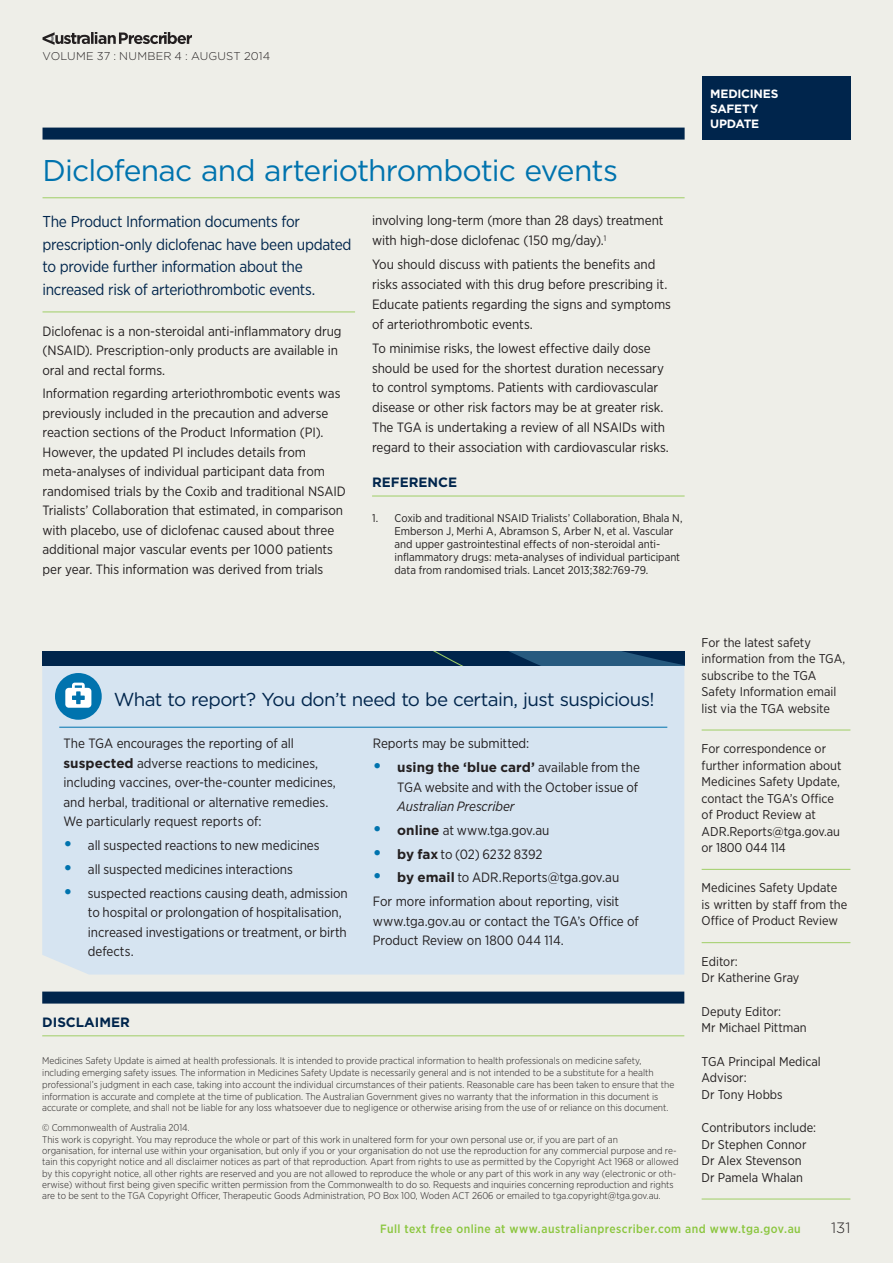
<style>
.page{position:relative;width:893px;height:1263px;background:#eeeee8}
.page>*{position:absolute;margin:0;border:0;box-sizing:border-box;transform-origin:0 0}
.MSU_Headline{font:30px "Gotham";letter-spacing:-.03em;color:#0073ae}
.In_This_Issue_Header{font:18.75px "Gotham";letter-spacing:-.035em;color:#00254c}
.MSU_Summary_Text{font:15.75px/22.5px "Gotham Narrow";letter-spacing:-.025em;color:#00254c}
.t1{font:300 15px "Gotham";color:#231f20}
.Body_Text{font:13.5px/19.5px "Gotham Narrow";letter-spacing:-.005em;color:#231f20}
.MSU_References_Heade{font:700 13.5px "Gotham";color:#00254c}
.Author_block_underli{font:12.75px/16.5px "Gotham Narrow";color:#231f20}
.Author_block{font:12.75px/16.5px "Gotham Narrow";color:#231f20}
.t2{font:500 12px "Gotham Narrow";letter-spacing:.04em;color:#8bc63e}
.t3{font:700 12px/15px "Gotham";letter-spacing:-.02em;color:#fff}
.MSU_References_Text{font:11.25px/13px "Gotham Narrow";letter-spacing:-.005em;color:#231f20}
.t4{font:300 11.25px "Gotham";letter-spacing:.015em;color:#231f20}
.Copyright_info{font:300 9.75px/11.2px "Gotham Narrow";color:#231f20}
.s1{font-family:"Gotham";font-weight:700}
.s2{font-family:"Gotham";font-weight:700;font-size:18px;color:#0073ae}
.s3{font-style:italic}
</style>
<div class="page">
<div style="left:43px;top:128px;width:642px;height:12px;background:#00254c"></div>
<div style="left:702px;top:77px;width:148px;height:63px;background:#00254c"></div>
<svg style="left:43px;top:32px;width:149px;height:13px"></svg>
<hr style="left:43px;top:312px;width:312px;height:1px;background:#9fce66">
<hr style="left:372px;top:496px;width:313px;height:1px;background:#9fce66">
<hr style="left:43px;top:198px;width:642px;height:1px;background:#9fce66">
<hr style="left:702px;top:730px;width:148px;height:1px;background:#9fce66">
<hr style="left:702px;top:869px;width:148px;height:1px;background:#9fce66">
<hr style="left:702px;top:942px;width:148px;height:1px;background:#9fce66">
<hr style="left:702px;top:1199px;width:148px;height:1px;background:#9fce66">
<hr style="left:42px;top:1035px;width:642px;height:1px;background:#9fce66">
<div style="left:42px;top:666px;width:642px;height:308px;background:#d6e4f1"></div>
<hr style="left:59px;top:727px;width:608px;height:1px;background:#0073ae">
<div style="left:55px;top:673px;width:47px;height:47px;background:#0073ae;border-radius:50%"></div>
<svg style="left:65px;top:683px;width:26px;height:25px"></svg>
<div style="left:42px;top:991px;width:642px;height:12px;background:#00254c"></div>
<div style="left:42px;top:651px;width:643px;height:15px;background:#00254c"></div>
<svg style="left:433px;top:651px;width:252px;height:15px"></svg>
<p class="t4" style="left:43px;top:48px;width:229px">VOLUME 37 : NUMBER 4 : AUGUST 2014</p>
<p class="MSU_Headline" style="left:43px;top:151px;width:577px">Diclofenac and arteriothrombotic events</p>
<p class="MSU_Summary_Text" style="left:43px;top:210px;width:310px">The Product Information documents for prescription-only diclofenac have been updated to provide further information about the increased risk of arteriothrombotic events.</p>
<p class="Body_Text" style="left:43px;top:321px;width:301px">Diclofenac is a non-steroidal anti-inflammatory drug (NSAID). Prescription-only products are available in oral and rectal forms.</p>
<p class="Body_Text" style="left:43px;top:383px;width:305px">Information regarding arteriothrombotic events was previously included in the precaution and adverse reaction sections of the Product Information (PI).<br>However, the updated PI includes details from meta-analyses of individual participant data from randomised trials by the Coxib and traditional NSAID Trialists’ Collaboration that estimated, in comparison with placebo, use of diclofenac caused about three additional major vascular events per 1000 patients per year. This information was derived from trials</p>
<p class="Body_Text" style="left:372px;top:210px;width:293px">involving long-term (more than 28 days) treatment with high-dose diclofenac (150 mg/day).<sup>1</sup></p>
<p class="Body_Text" style="left:372px;top:254px;width:300px">You should discuss with patients the benefits and risks associated with this drug before prescribing it.<br>Educate patients regarding the signs and symptoms of arteriothrombotic events.</p>
<p class="Body_Text" style="left:372px;top:338px;width:298px">To minimise risks, the lowest effective daily dose should be used for the shortest duration necessary to control symptoms. Patients with cardiovascular disease or other risk factors may be at greater risk.<br>The TGA is undertaking a review of all NSAIDs with regard to their association with cardiovascular risks.</p>
<p class="MSU_References_Heade" style="left:372px;top:474px;width:87px">REFERENCE</p>
<p class="MSU_References_Text" style="left:395px;top:511px;width:289px;text-indent:-22px">1. Coxib and traditional NSAID Trialists’ Collaboration, Bhala N, Emberson J, Merhi A, Abramson S, Arber N, et al. Vascular and upper gastrointestinal effects of non-steroidal anti&shy;inflammatory drugs: meta-analyses of individual participant data from randomised trials. Lancet 2013;382:769-79.</p>
<p class="t3" style="left:710px;top:86px;width:70px">MEDICINES<br>SAFETY<br>UPDATE</p>
<p class="In_This_Issue_Header" style="left:114px;top:687px;width:542px">What to report? You don’t need to be certain, just suspicious!</p>
<p class="Body_Text" style="left:64px;top:733px;width:274px">The TGA encourages the reporting of all <span class="s1">suspected</span> adverse reactions to medicines, including vaccines, over-the-counter medicines, and herbal, traditional or alternative remedies.<br>We particularly request reports of:</p>
<p class="Body_Text" style="left:64px;top:835px;width:258px"><span class="s2">•</span> all suspected reactions to new medicines</p>
<p class="Body_Text" style="left:64px;top:859px;width:231px"><span class="s2">•</span> all suspected medicines interactions</p>
<p class="Body_Text" style="left:88px;top:883px;width:261px;text-indent:-24px"><span class="s2">•</span> suspected reactions causing death, admission to hospital or prolongation of hospitalisation, increased investigations or treatment, or birth defects.</p>
<p class="Body_Text" style="left:373px;top:733px;width:158px">Reports may be submitted:</p>
<p class="Body_Text" style="left:397px;top:757px;width:244px;text-indent:-24px"><span class="s2">•</span> <span class="s1">using the ‘blue card’</span> available from the<br>TGA website and with the October issue of<br><span class="s3">Australian Prescriber</span></p>
<p class="Body_Text" style="left:373px;top:820px;width:178px"><span class="s2">•</span> <span class="s1">online</span> at www.tga.gov.au</p>
<p class="Body_Text" style="left:373px;top:844px;width:171px"><span class="s2">•</span> <span class="s1">by fax</span> to (02) 6232 8392</p>
<p class="Body_Text" style="left:373px;top:867px;width:248px"><span class="s2">•</span> <span class="s1">by email</span> to ADR.Reports@tga.gov.au</p>
<p class="Body_Text" style="left:373px;top:891px;width:267px">For more information about reporting, visit www.tga.gov.au or contact the TGA’s Office of<br>Product Review on 1800 044 114.</p>
<p class="MSU_References_Heade" style="left:42px;top:1013px;width:89px">DISCLAIMER</p>
<p class="Copyright_info" style="left:42px;top:1055px;width:634px;line-height:11.7px">Medicines Safety Update is aimed at health professionals. It is intended to provide practical information to health professionals on medicine safety, including emerging safety issues. The information in Medicines Safety Update is necessarily general and is not intended to be a substitute for a health professional’s judgment in each case, taking into account the individual circumstances of their patients. Reasonable care has been taken to ensure that the information is accurate and complete at the time of publication. The Australian Government gives no warranty that the information in this document is accurate or complete, and shall not be liable for any loss whatsoever due to negligence or otherwise arising from the use of or reliance on this document.</p>
<p class="Copyright_info" style="left:42px;top:1122px;width:638px">© Commonwealth of Australia 2014.<br>This work is copyright. You may reproduce the whole or part of this work in unaltered form for your own personal use or, if you are part of an<br>organisation, for internal use within your organisation, but only if you or your organisation do not use the reproduction for any commercial purpose and re&shy;tain this copyright notice and all disclaimer notices as part of that reproduction. Apart from rights to use as permitted by the Copyright Act 1968 or allowed by this copyright notice, all other rights are reserved and you are not allowed to reproduce the whole or any part of this work in any way (electronic or oth&shy;erwise) without fi rst being given specific written permission from the Commonwealth to do so. Requests and inquiries concerning reproduction and rights are to be sent to the TGA Copyright Officer, Therapeutic Goods Administration, PO Box 100, Woden ACT 2606 or emailed to tga.copyright@tga.gov.au.</p>
<p class="Author_block_underli" style="left:702px;top:634px;width:145px">For the latest safety information from the TGA, subscribe to the TGA<br>Safety Information email list via the TGA website</p>
<p class="Author_block_underli" style="left:702px;top:740px;width:141px">For correspondence or further information about<br>Medicines Safety Update, contact the TGA’s Office of Product Review at<br>ADR.Reports@tga.gov.au or 1800 044 114</p>
<p class="Author_block_underli" style="left:702px;top:879px;width:147px">Medicines Safety Update is written by staff from the<br>Office of Product Review</p>
<p class="Author_block" style="left:702px;top:953px;width:38px">Editor:</p>
<p class="Author_block" style="left:702px;top:969px;width:99px">Dr Katherine Gray</p>
<p class="Author_block" style="left:702px;top:1003px;width:81px">Deputy Editor:</p>
<p class="Author_block" style="left:702px;top:1019px;width:107px">Mr Michael Pittman</p>
<p class="Author_block" style="left:702px;top:1053px;width:121px">TGA Principal Medical<br>Advisor:</p>
<p class="Author_block" style="left:702px;top:1086px;width:83px">Dr Tony Hobbs</p>
<p class="Author_block" style="left:702px;top:1119px;width:116px">Contributors include:</p>
<p class="Author_block_underli" style="left:702px;top:1136px;width:106px">Dr Stephen Connor<br>Dr Alex Stevenson<br>Dr Pamela Whalan</p>
<p class="t2" style="left:380px;top:1221px;width:422px">Full text free online at www.australianprescriber.com and www.tga.gov.au</p>
<p class="t1" style="left:831px;top:1218px;width:21px">131</p>
</div>
